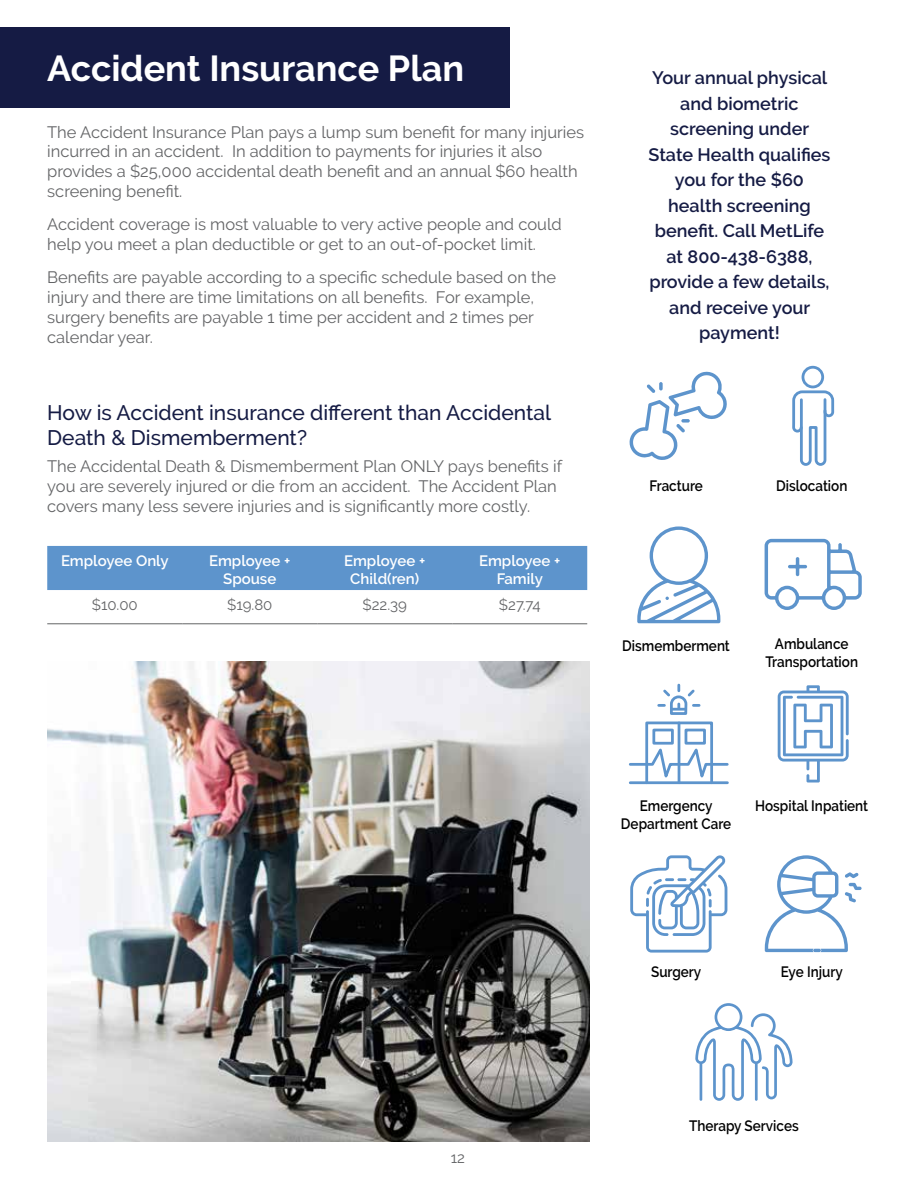
<style>
.page{position:relative;width:918px;height:1188px;background:#fff}
.page>*{position:absolute;margin:0;border:0;box-sizing:border-box;transform-origin:0 0}
.t1{font:700 36px "Raleway";color:#fff}
.t2{font:500 21px/25.2px "Raleway";color:#151b44}
.t3{font:600 18px/25.5px "Raleway";color:#151b44;text-align:center}
.t4{font:16.5px/19.8px "Raleway";color:#636466}
.t5{font:600 15px/18px "Raleway";color:#000;text-align:center;scale:.9 1}
.t6{font:600 15px/18px "Raleway";color:#fff;text-align:center}
.t7{font:15px "Raleway";color:#636466}
</style>
<div class="page">
<svg style="left:637px;top:526px;width:83px;height:97px"></svg>
<svg style="left:659px;top:685px;width:40px;height:30px"></svg>
<div style="left:645px;top:722px;width:68px;height:62px;border:3px solid #5d94cc"></div>
<svg style="left:629px;top:742px;width:100px;height:43px"></svg>
<div style="left:652px;top:729px;width:22px;height:16px;border:3px solid #5d94cc"></div>
<div style="left:685px;top:729px;width:21px;height:16px;border:3px solid #5d94cc"></div>
<hr style="left:678px;top:723px;width:2px;height:60px;background:#5d94cc">
<svg style="left:630px;top:855px;width:97px;height:98px"></svg>
<svg style="left:695px;top:1003px;width:98px;height:98px"></svg>
<svg style="left:765px;top:539px;width:97px;height:71px"></svg>
<svg style="left:778px;top:685px;width:71px;height:98px"></svg>
<svg style="left:765px;top:855px;width:97px;height:97px"></svg>
<div style="left:0;top:27px;width:510px;height:81px;background:#151b44"></div>
<div style="left:47px;top:546px;width:540px;height:44px;background:#5d94cc"></div>
<hr style="left:47px;top:623px;width:135px;height:1px;background:#636466">
<hr style="left:182px;top:623px;width:135px;height:1px;background:#636466">
<hr style="left:317px;top:623px;width:135px;height:1px;background:#636466">
<hr style="left:452px;top:623px;width:135px;height:1px;background:#636466">
<img style="left:47px;top:662px;width:543px;height:480px">
<svg style="left:629px;top:371px;width:98px;height:89px"></svg>
<div style="left:802px;top:366px;width:22px;height:22px;border:3px solid #5d94cc;border-radius:50%"></div>
<svg style="left:792px;top:390px;width:43px;height:76px"></svg>
<h1 class="t1" style="left:47px;top:48px;width:418px">Accident Insurance Plan</h1>
<p class="t4" style="left:47px;top:122px;width:539px">The Accident Insurance Plan pays a lump sum benefit for many injuries incurred in an accident. In addition to payments for injuries it also provides a $25,000 accidental death benefit and an annual $60 health screening benefit.</p>
<p class="t4" style="left:47px;top:214px;width:516px">Accident coverage is most valuable to very active people and could help you meet a plan deductible or get to an out-of-pocket limit.</p>
<p class="t4" style="left:47px;top:268px;width:510px">Benefits are payable according to a specific schedule based on the injury and there are time limitations on all benefits. For example, surgery benefits are payable 1 time per accident and 2 times per calendar year.</p>
<p class="t2" style="left:47px;top:400px;width:505px">How is Accident insurance different than Accidental<br>Death &amp; Dismemberment?</p>
<p class="t4" style="left:47px;top:456px;width:516px">The Accidental Death &amp; Dismemberment Plan ONLY pays benefits if you are severely injured or die from an accident. The Accident Plan covers many less severe injuries and is significantly more costly.</p>
<p class="t6" style="left:61px;top:552px;width:109px">Employee Only</p>
<p class="t6" style="left:209px;top:552px;width:83px">Employee +<br>Spouse</p>
<p class="t6" style="left:344px;top:552px;width:83px">Employee +<br>Child(ren)</p>
<p class="t6" style="left:479px;top:552px;width:83px">Employee +<br>Family</p>
<p class="t7" style="left:92px;top:596px;width:48px">$10.00</p>
<p class="t7" style="left:227px;top:596px;width:47px">$19.80</p>
<p class="t7" style="left:362px;top:596px;width:46px">$22.39</p>
<p class="t7" style="left:499px;top:596px;width:43px">$27.74</p>
<p class="t3" style="left:648px;top:65px;width:184px">Your annual physical and biometric screening under<br>State Health qualifies you for the $60 health screening benefit. Call MetLife at 800-438-6388, provide a few details, and receive your payment!</p>
<p class="t5" style="left:649px;top:477px;width:61px">Fracture</p>
<p class="t5" style="left:776px;top:477px;width:81px">Dislocation</p>
<p class="t5" style="left:622px;top:637px;width:121px">Dismemberment</p>
<p class="t5" style="left:765px;top:635px;width:105px">Ambulance<br>Transportation</p>
<p class="t5" style="left:640px;top:797px;width:82px">Emergency</p>
<p class="t5" style="left:755px;top:797px;width:127px">Hospital Inpatient</p>
<p class="t5" style="left:621px;top:815px;width:124px">Department Care</p>
<p class="t5" style="left:651px;top:963px;width:57px">Surgery</p>
<p class="t5" style="left:781px;top:963px;width:70px">Eye Injury</p>
<p class="t7" style="left:451px;top:1149px;width:16px">12</p>
<p class="t5" style="left:689px;top:1117px;width:123px">Therapy Services</p>
</div>
